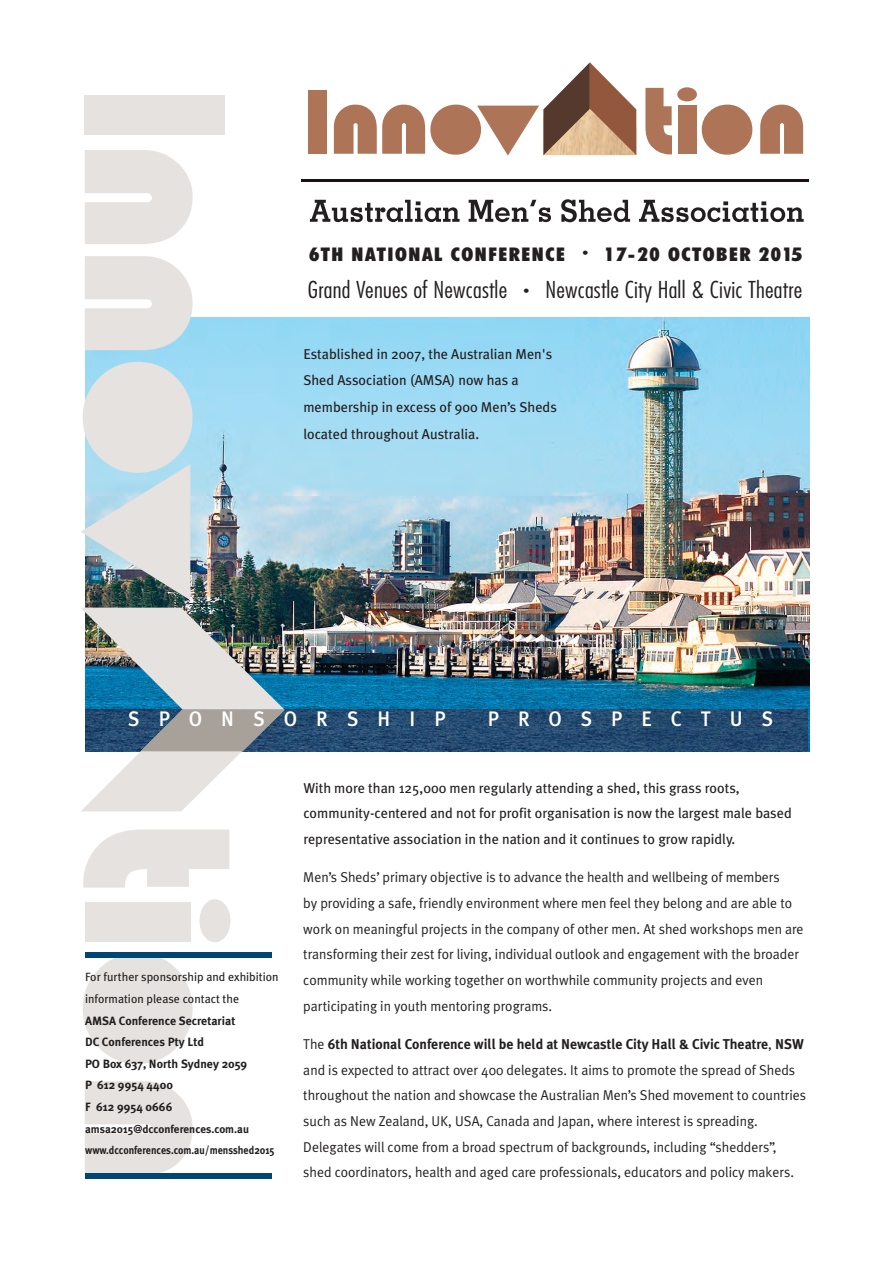
<style>
.page{position:relative;width:893px;height:1263px;background:#fff}
.page>*{position:absolute;margin:0;border:0;box-sizing:border-box;transform-origin:0 0}
.t1{font:300 condensed 22.65px "Futura";letter-spacing:.01em;color:#231f20;scale:1.1 1}
.t2{font:500 21px "Meta Plus";letter-spacing:.95em;color:#fff;scale:.95 1}
.t3{font:900 condensed 18.9px "Futura BT";letter-spacing:.075em;color:#231f20;scale:1.1 1}
.t4{font:14.25px/25.7px "Meta Plus Normal";color:#231f20}
.t5{font:14.25px/26.7px "Meta Plus";color:#231f20}
.t6{font:700 14.25px "Meta Plus";color:#231f20}
.t7{font:700 12px/21.6px "Meta Plus";color:#231f20}
.t8{font:12px/21.6px "Meta Plus";color:#231f20}
.t9{font:700 11.25px/21.6px "Meta Plus";color:#231f20}
.s1{font-family:"Meta Plus Normal";font-weight:400}
</style>
<div class="page">
<img style="left:85px;top:318px;width:724px;height:433px">
<img style="left:285px;top:710px;width:523px;height:41px">
<div style="left:85px;top:95px;width:140px;height:40px;background:#e6e2df"></div>
<svg style="left:81px;top:362px;width:112px;height:238px;background:#c8d2d5"></svg>
<svg style="left:83px;top:829px;width:146px;height:58px"></svg>
<div style="left:85px;top:902px;width:105px;height:40px;background:#e6e2df"></div>
<svg style="left:83px;top:957px;width:110px;height:107px"></svg>
<svg style="left:85px;top:150px;width:108px;height:94px"></svg>
<svg style="left:85px;top:256px;width:108px;height:94px;background:#e5e4e3"></svg>
<svg style="left:85px;top:1081px;width:108px;height:93px;background:#e7e4e2"></svg>
<div style="left:199px;top:899px;width:31px;height:43px;background:#e6e2df;border-radius:50%"></div>
<div style="left:85px;top:952px;width:186px;height:5px;background:#014575"></div>
<div style="left:85px;top:1174px;width:186px;height:5px;background:#014575"></div>
<img style="left:81px;top:608px;width:204px;height:203px">
<hr style="left:301px;top:179px;width:508px;height:2px;background:#230d15">
<svg style="left:310px;top:200px;width:150px;height:22px"></svg>
<svg style="left:469px;top:200px;width:82px;height:22px"></svg>
<svg style="left:561px;top:199px;width:69px;height:23px"></svg>
<svg style="left:639px;top:200px;width:165px;height:22px"></svg>
<div style="left:309px;top:90px;width:18px;height:64px;background:#ae7457"></div>
<svg style="left:645px;top:88px;width:27px;height:66px"></svg>
<div style="left:679px;top:106px;width:18px;height:48px;background:#ae7457"></div>
<svg style="left:702px;top:105px;width:50px;height:50px"></svg>
<svg style="left:334px;top:62px;width:302px;height:94px"></svg>
<svg style="left:760px;top:105px;width:43px;height:49px;background:#ba8970"></svg>
<div style="left:677px;top:87px;width:20px;height:14px;background:#ae7457;border-radius:50%"></div>
<h3 class="t3" style="left:309px;top:246px;width:450px">6TH NATIONAL CONFERENCE <sup>•</sup> 17-20 OCTOBER 2015</h3>
<h1 class="t1" style="left:308px;top:280px;width:451px">Grand Venues of Newcastle <sup>•</sup> Newcastle City Hall &amp; Civic Theatre</h1>
<p class="t5" style="left:303px;top:340px;width:255px">Established in 2007, the Australian Men's Shed Association (AMSA) now has a membership in excess of 900 Men’s Sheds located throughout Australia.</p>
<h2 class="t2" style="left:128px;top:707px;width:336px">SPONSORSHIP</h2>
<h2 class="t2" style="left:488px;top:707px;width:302px">PROSPECTUS</h2>
<p class="t8" style="left:85px;top:966px;width:195px">For further sponsorship and exhibition information please contact the</p>
<p class="t7" style="left:85px;top:1010px;width:164px">AMSA Conference Secretariat<br>DC Conferences Pty Ltd<br>PO Box 637, North Sydney 2059<br>P 612 9954 4400<br>F 612 9954 0666</p>
<p class="t9" style="left:85px;top:1118px;width:191px">amsa2015@dcconferences.com.au www.dcconferences.com.au/mensshed2015</p>
<p class="t5" style="left:303px;top:775px;width:490px;line-height:25.7px">With more than 125,000 men regularly attending a shed, this grass roots, community-centered and not for profit organisation is now the largest male based representative association in the nation and it continues to grow rapidly.</p>
<p class="t4" style="left:303px;top:864px;width:502px">Men’s Sheds’ primary objective is to advance the health and wellbeing of members<br>by providing a safe, friendly environment where men feel they belong and are able to work on meaningful projects in the company of other men. At shed workshops men are transforming their zest for living, individual outlook and engagement with the broader community while working together on worthwhile community projects and even participating in youth mentoring programs.</p>
<p class="t6" style="left:303px;top:1036px;width:502px"><span class="s1">The</span> 6th National Conference will be held at Newcastle City Hall &amp; Civic Theatre<span class="s1">,</span> NSW</p>
<p class="t4" style="left:303px;top:1057px;width:504px">and is expected to attract over 400 delegates. It aims to promote the spread of Sheds throughout the nation and showcase the Australian Men’s Shed movement to countries such as New Zealand, UK, USA, Canada and Japan, where interest is spreading.<br>Delegates will come from a broad spectrum of backgrounds, including “shedders”, shed coordinators, health and aged care professionals, educators and policy makers.</p>
</div>
